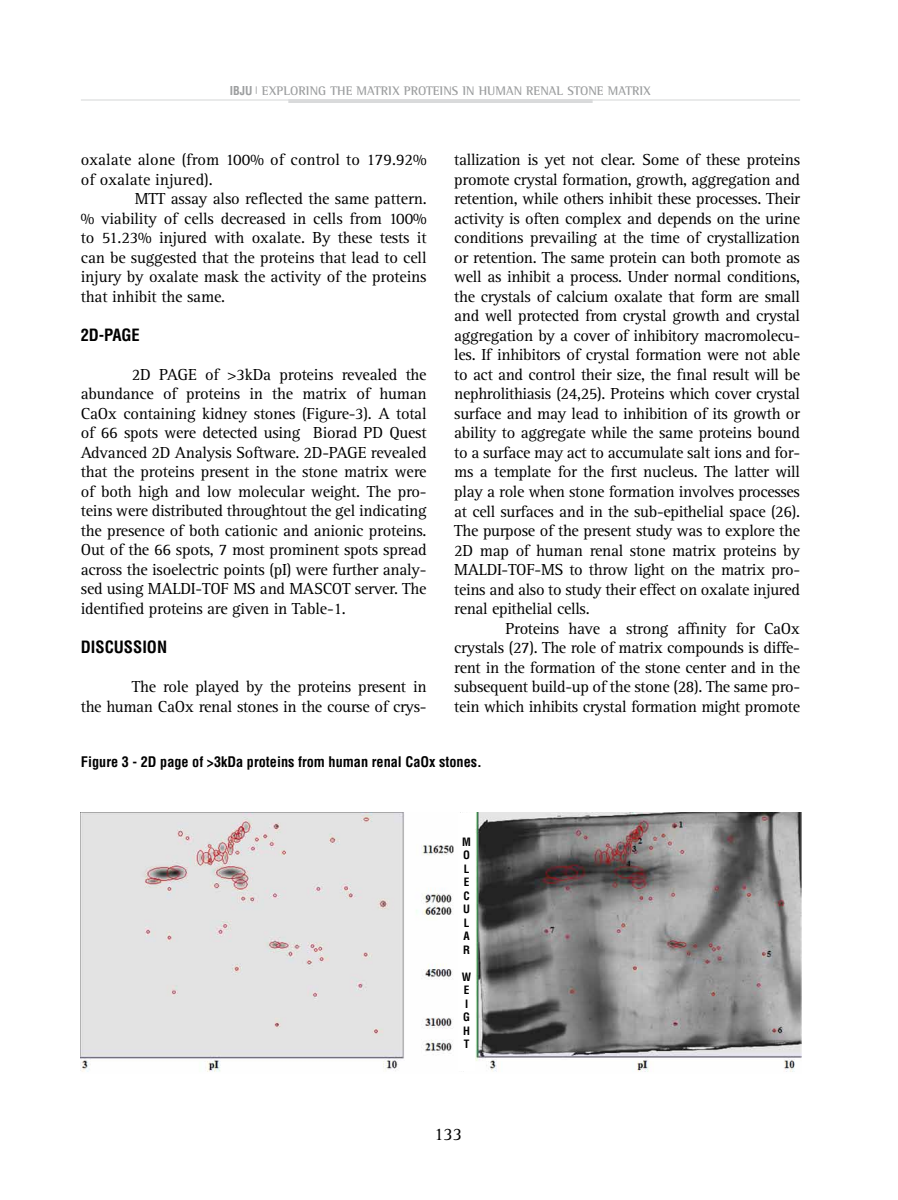
<style>
.page{position:relative;width:898px;height:1200px;background:#fff}
.page>*{position:absolute;margin:0;border:0;box-sizing:border-box;transform-origin:0 0}
.t1{font:18px "Rotis Serif";color:#000}
.t2{font:16.5px/19.5px "Rotis Serif";letter-spacing:-.02em;color:#000;text-align:justify}
.t3{font:16.5px/19.5px "Rotis Serif";color:#000}
.t4{font:700 condensed 16.5px "Helvetica";color:#000}
.t5{font:700 condensed 14.25px "Helvetica";color:#000}
.t6{font:700 12.75px "Rotis Semi Serif";color:#9c9e9f}
.t7{font:700 condensed 12px "Helvetica";color:#9c9e9f}
.t8{font:700 condensed 11.25px/13.5px "Helvetica";color:#000}
</style>
<div class="page">
<hr style="left:81px;top:99px;width:718px;height:2px;background:#e3e4e4">
<hr style="left:288px;top:99px;width:304px;height:4px;background:#d9dadb">
<img style="left:81px;top:812px;width:720px;height:260px">
<div style="left:458px;top:813px;width:16px;height:257px;background:#fff"></div>
<p class="t7" style="left:230px;top:83px;width:7px">ibju</p>
<p class="t6" style="left:255px;top:83px;width:397px"><sup>|</sup> EXPLORING THE MATRIX PROTEINS IN HUMAN RENAL STONE MATRIX</p>
<p class="t3" style="left:81px;top:150px;width:347px">oxalate alone (from 100% of control to 179.92% of oxalate injured).</p>
<p class="t2" style="left:81px;top:189px;width:347px;text-indent:54px">MTT assay also reflected the same pattern. % viability of cells decreased in cells from 100% to 51.23% injured with oxalate. By these tests it can be suggested that the proteins that lead to cell injury by oxalate mask the activity of the proteins that inhibit the same.</p>
<p class="t4" style="left:81px;top:324px;width:60px">2D-PAGE</p>
<p class="t2" style="left:81px;top:365px;width:347px;text-indent:51px">2D PAGE of &gt;3kDa proteins revealed the abundance of proteins in the matrix of human CaOx containing kidney stones (Figure-3). A total of 66 spots were detected using Biorad PD Quest Advanced 2D Analysis Software. 2D-PAGE revealed that the proteins present in the stone matrix were of both high and low molecular weight. The pro&shy;teins were distributed throughtout the gel indicating the presence of both cationic and anionic proteins.<br>Out of the 66 spots, 7 most prominent spots spread across the isoelectric points (pI) were further analy&shy;sed using MALDI-TOF MS and MASCOT server. The identified proteins are given in Table-1.</p>
<p class="t4" style="left:81px;top:636px;width:88px">DISCUSSION</p>
<p class="t2" style="left:81px;top:677px;width:347px;text-align:right">The role played by the proteins present in<br>the human CaOx renal stones in the course of crys-</p>
<p class="t2" style="left:454px;top:150px;width:347px">tallization is yet not clear. Some of these proteins promote crystal formation, growth, aggregation and retention, while others inhibit these processes. Their activity is often complex and depends on the urine conditions prevailing at the time of crystallization or retention. The same protein can both promote as well as inhibit a process. Under normal conditions, the crystals of calcium oxalate that form are small and well protected from crystal growth and crystal aggregation by a cover of inhibitory macromolecu&shy;les. If inhibitors of crystal formation were not able to act and control their size, the final result will be nephrolithiasis (24,25). Proteins which cover crystal surface and may lead to inhibition of its growth or ability to aggregate while the same proteins bound to a surface may act to accumulate salt ions and for&shy;ms a template for the first nucleus. The latter will play a role when stone formation involves processes at cell surfaces and in the sub-epithelial space (26).<br>The purpose of the present study was to explore the 2D map of human renal stone matrix proteins by MALDI-TOF-MS to throw light on the matrix pro&shy;teins and also to study their effect on oxalate injured renal epithelial cells.</p>
<p class="t2" style="left:454px;top:618px;width:347px;text-indent:51px">Proteins have a strong affinity for CaOx crystals (27). The role of matrix compounds is diffe&shy;rent in the formation of the stone center and in the subsequent build-up of the stone (28). The same pro&shy;tein which inhibits crystal formation might promote</p>
<p class="t5" style="left:81px;top:753px;width:402px">Figure 3 - 2D page of &gt;3kDa proteins from human renal CaOx stones.</p>
<p class="t8" style="left:462px;top:834px;width:9px">m o l e c u l a r</p>
<p class="t8" style="left:462px;top:969px;width:9px">w e i g h t</p>
<p class="t1" style="left:434px;top:1123px;width:30px">133</p>
</div>
